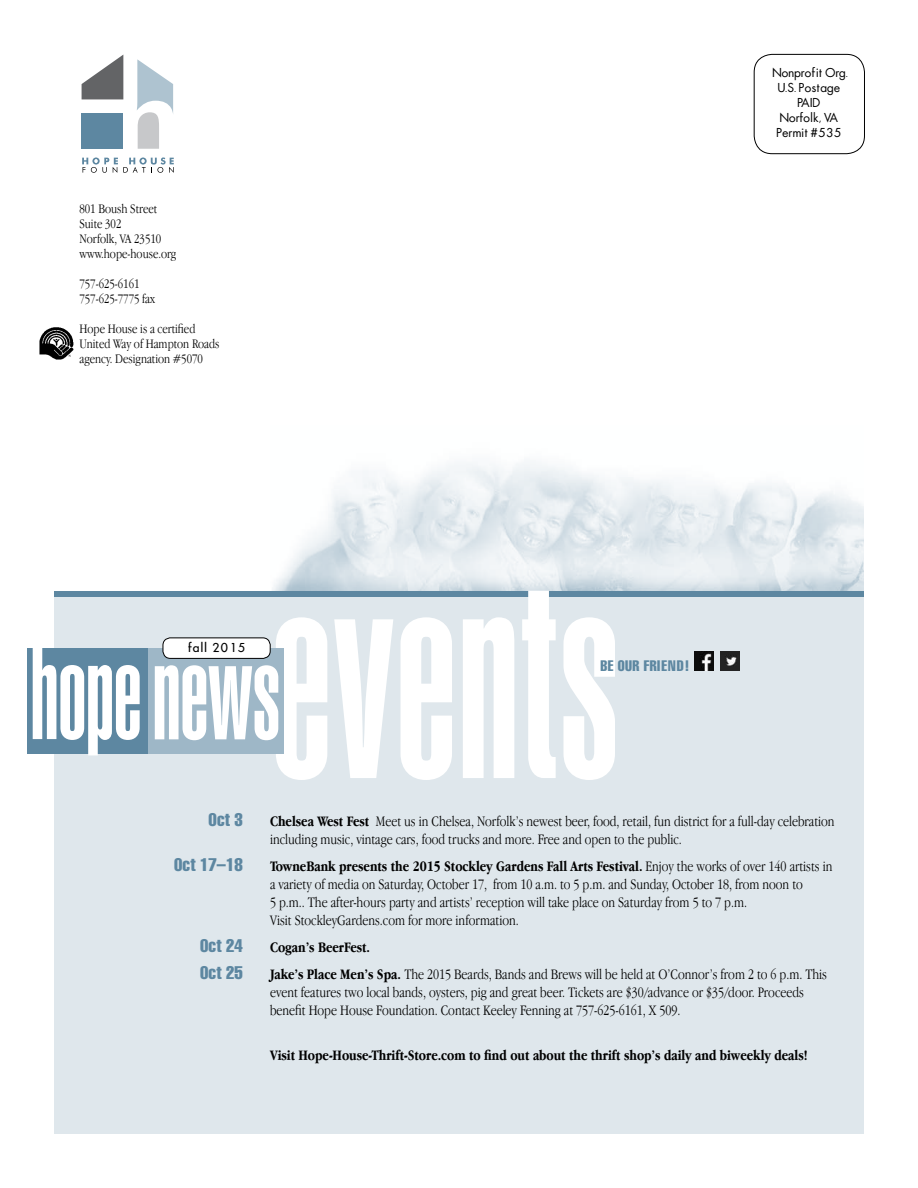
<style>
.page{position:relative;width:918px;height:1188px;background:#fff}
.page>*{position:absolute;margin:0;border:0;box-sizing:border-box;transform-origin:0 0}
.t1{font:900 extra-condensed 277.5px "Helvetica";letter-spacing:.01em;color:#fff;scale:.78 1}
.t2{font:extra-condensed 18px "Helvetica";letter-spacing:.005em;color:#5d87a1}
.t3{font:300 condensed 15px/18px "Garamond IT Cby BT";color:#000}
.t4{font:700 condensed 15px "Garamond IT Cby BT";letter-spacing:-.005em;color:#000}
.t5{font:extra-condensed 15px "Helvetica";letter-spacing:.075em;color:#5d87a1}
.t6{font:300 condensed 13.5px/15px "Garamond IT Cby BT";color:#000}
.t7{font:12px/15px "Futura ICG";color:#000;text-align:center}
.t8{font:12px "Futura ICG";letter-spacing:.06em;color:#000}
.s1{font-weight:700}
</style>
<div class="page">
<div style="left:54px;top:594px;width:810px;height:540px;background:#dfe7ec"></div>
<img style="left:272px;top:462px;width:592px;height:129px">
<div style="left:54px;top:591px;width:810px;height:6px;background:#5d87a1"></div>
<div style="left:27px;top:649px;width:122px;height:105px;background:#5d87a1"></div>
<svg style="left:33px;top:648px;width:107px;height:107px"></svg>
<div style="left:148px;top:649px;width:136px;height:105px;background:#9eb7c7"></div>
<svg style="left:155px;top:665px;width:123px;height:75px"></svg>
<div style="left:163px;top:638px;width:107px;height:20px;background:#fff;border-radius:8px"></div>
<div style="left:163px;top:638px;width:108px;height:21px;border:1px solid #000;border-radius:8px"></div>
<svg style="left:82px;top:55px;width:41px;height:44px"></svg>
<div style="left:82px;top:113px;width:41px;height:36px;background:#5d87a1"></div>
<svg style="left:137px;top:59px;width:36px;height:90px"></svg>
<svg style="left:82px;top:157px;width:92px;height:16px"></svg>
<img style="left:39px;top:327px;width:35px;height:33px">
<div style="left:754px;top:54px;width:111px;height:100px;border:1px solid #000;border-radius:18px"></div>
<img style="left:721px;top:651px;width:19px;height:19px">
<img style="left:694px;top:651px;width:20px;height:19px">
<p class="t6" style="left:80px;top:201px;width:98px">801 Boush Street<br>Suite 302<br>Norfolk, VA 23510 www.hope-house.org</p>
<p class="t6" style="left:80px;top:276px;width:77px">757-625-6161<br>757-625-7775 fax</p>
<p class="t6" style="left:80px;top:321px;width:142px">Hope House is a certified<br>United Way of Hampton Roads agency. Designation #5070</p>
<p class="t7" style="left:772px;top:65px;width:77px">Nonprofit Org.<br>U.S. Postage<br>PAID<br>Norfolk, VA<br>Permit #535</p>
<p class="t8" style="left:188px;top:640px;width:59px">fall 2015</p>
<h1 class="t1" style="left:272px;top:521px;width:447px">events</h1>
<p class="t5" style="left:600px;top:656px;width:90px">BE OUR FRIEND!</p>
<p class="t2" style="left:209px;top:808px;width:36px">OCT 3</p>
<p class="t3" style="left:270px;top:812px;width:566px"><span class="s1">Chelsea West Fest</span> Meet us in Chelsea, Norfolk’s newest beer, food, retail, fun district for a full-day celebration including music, vintage cars, food trucks and more. Free and open to the public.</p>
<p class="t2" style="left:174px;top:853px;width:70px">OCT 17–18</p>
<p class="t3" style="left:270px;top:857px;width:564px"><span class="s1">TowneBank presents the 2015 Stockley Gardens Fall Arts Festival.</span> Enjoy the works of over 140 artists in a variety of media on Saturday, October 17, from 10 a.m. to 5 p.m. and Sunday, October 18, from noon to<br>5 p.m.. The after-hours party and artists’ reception will take place on Saturday from 5 to 7 p.m.<br>Visit StockleyGardens.com for more information.</p>
<p class="t2" style="left:200px;top:934px;width:44px">OCT 24</p>
<p class="t4" style="left:270px;top:939px;width:102px">Cogan’s BeerFest.</p>
<p class="t2" style="left:200px;top:961px;width:44px">OCT 25</p>
<p class="t3" style="left:270px;top:965px;width:559px"><span class="s1">Jake’s Place Men’s Spa.</span> The 2015 Beards, Bands and Brews will be held at O’Connor’s from 2 to 6 p.m. This event features two local bands, oysters, pig and great beer. Tickets are $30/advance or $35/door. Proceeds benefit Hope House Foundation. Contact Keeley Fenning at 757-625-6161, X 509.</p>
<p class="t4" style="left:270px;top:1047px;width:539px">Visit Hope-House-Thrift-Store.com to find out about the thrift shop’s daily and biweekly deals!</p>
</div>
